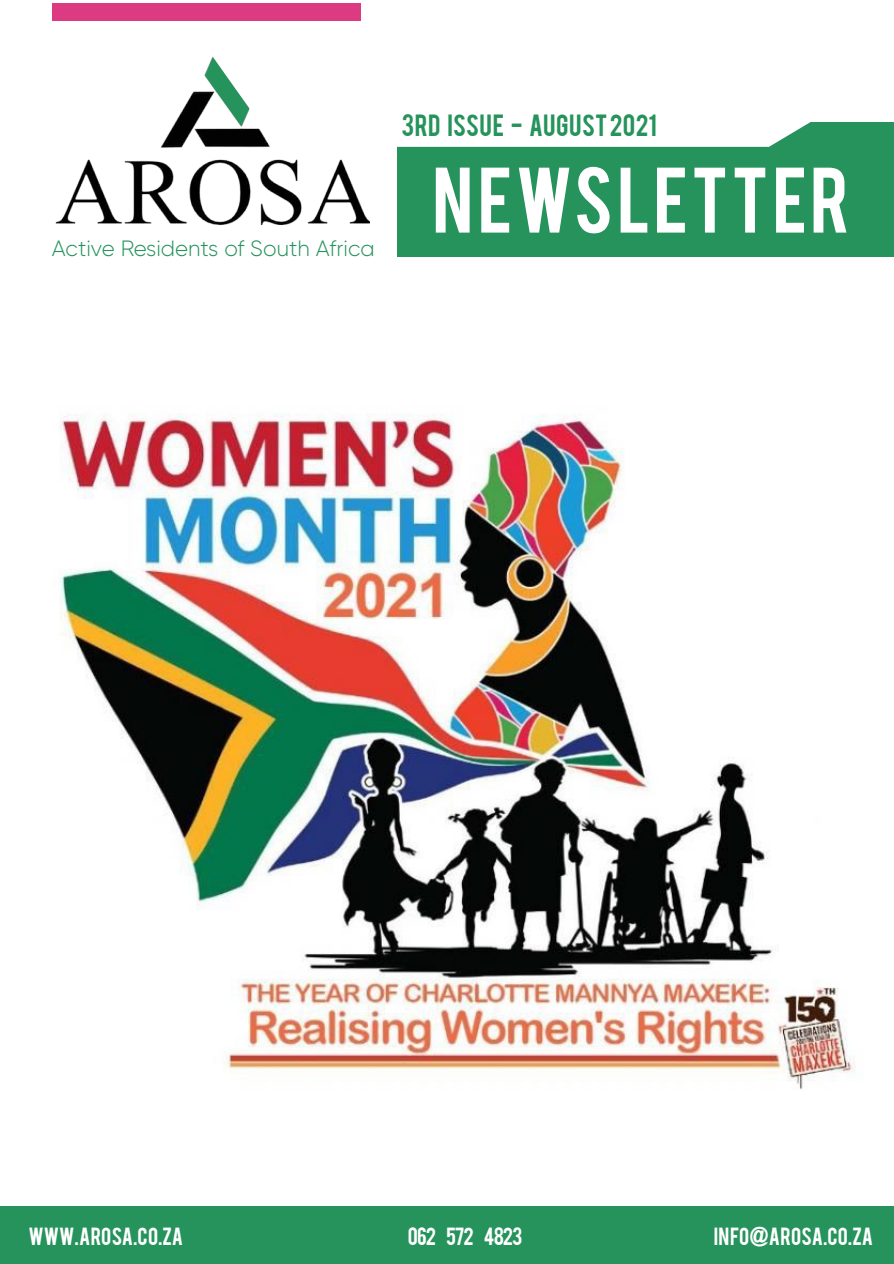
<style>
.page{position:relative;width:894px;height:1264px;background:#fff}
.page>*{position:absolute;margin:0;border:0;box-sizing:border-box;transform-origin:0 0}
.t1{font:72.9px "Bebas";letter-spacing:.04em;color:#fff}
.t2{font:24.15px "Bebas";letter-spacing:.02em;color:#25935b}
.t3{font:300 22.05px "Gilroy";color:#25935b}
.t4{font:19.5px "Bebas";color:#fff}
.t5{font:19.5px "Bebas";letter-spacing:-.06em;color:#fff}
</style>
<div class="page">
<img style="left:55px;top:74px;width:315px;height:151px">
<svg style="left:205px;top:57px;width:44px;height:69px"></svg>
<div style="left:398px;top:122px;width:495px;height:134px;background:#25935b"></div>
<svg style="left:397px;top:122px;width:414px;height:25px;background:#f2f8f5"></svg>
<div style="left:0;top:1206px;width:893px;height:57px;background:#25935b"></div>
<div style="left:52px;top:3px;width:309px;height:17px;background:#dd3b81"></div>
<img style="left:60px;top:413px;width:796px;height:676px">
<p class="t3" style="left:52px;top:235px;width:324px">Active Residents of South Africa</p>
<p class="t2" style="left:401px;top:108px;width:257px">3RD ISSUE - AUGUST 2021</p>
<h1 class="t1" style="left:432px;top:147px;width:419px">NEWSLETTER</h1>
<p class="t4" style="left:29px;top:1221px;width:156px">WWW.AROSA.CO.ZA</p>
<p class="t5" style="left:408px;top:1221px;width:116px">062 572 4823</p>
<p class="t4" style="left:713px;top:1221px;width:161px">INFO@AROSA.CO.ZA</p>
</div>
